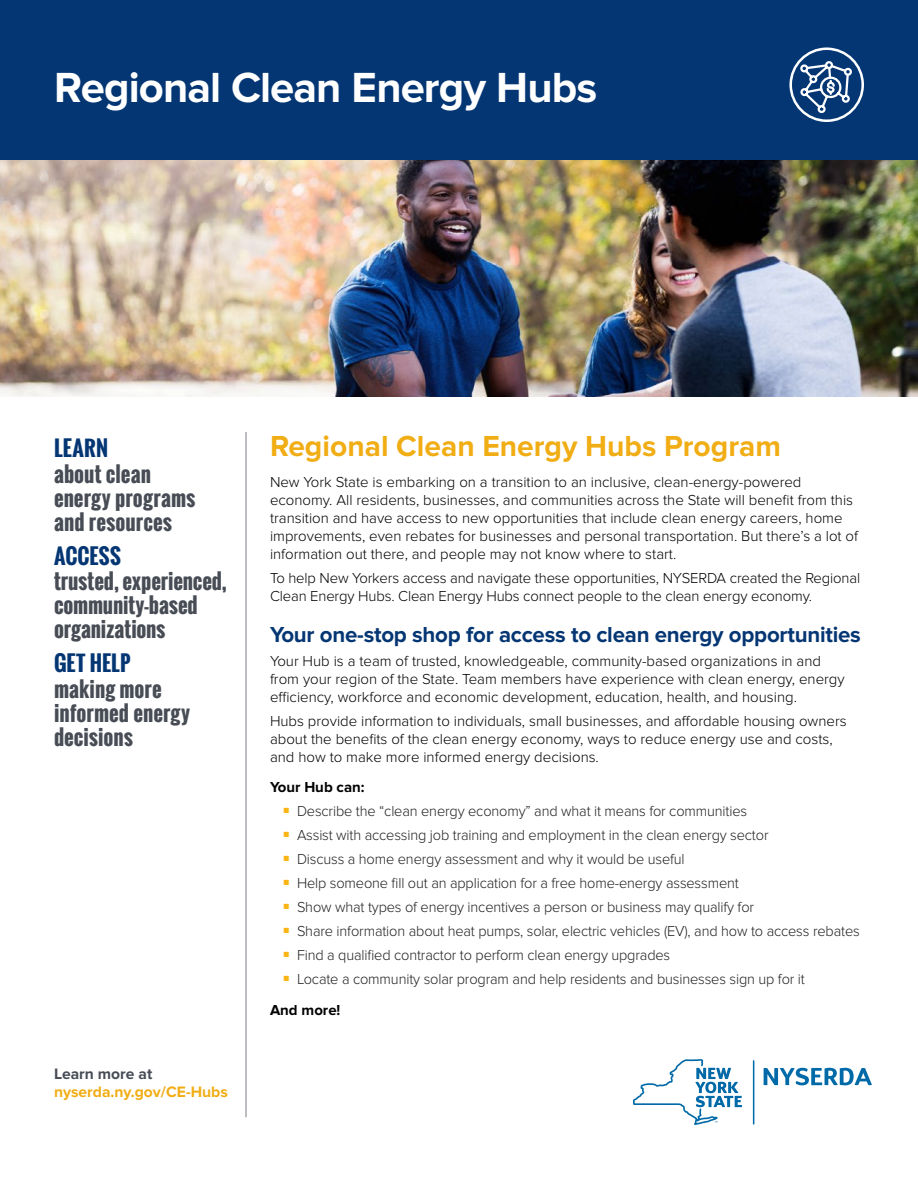
<style>
.page{position:relative;width:918px;height:1188px;background:#fff}
.page>*{position:absolute;margin:0;border:0;box-sizing:border-box;transform-origin:0 0}
.t1{font:700 43.65px "Proxima Nova";letter-spacing:-.02em;color:#fff}
.Headline{font:700 30px "Proxima Nova";color:#f1ad14}
.Sub_1_-_Match_Header_Bar_Color{font:700 22.5px "Proxima Nova";letter-spacing:-.01em;color:#043673}
.Left_Nav_2{font:700 21px/24px "Oswald";color:#474c55}
.Left_Nav_1{font:700 21px "Oswald";letter-spacing:.01em;color:#043673}
.CTA{font:700 15.6px/18px "Proxima Nova";color:#f1ad14}
.Body{font:300 15px/18px "Proxima Nova";color:#000}
.t2{font:300 15px "Proxima Nova";letter-spacing:-.01em;color:#222121}
.Sub_2{font:700 15px "Proxima Nova";color:#000}
.s1{color:#474c55}
</style>
<div class="page">
<div style="left:0;top:0;width:918px;height:160px;background:#043673"></div>
<img style="left:0;top:160px;width:918px;height:236px">
<hr style="left:246px;top:432px;width:1px;height:685px;background:#797d82">
<svg style="left:789px;top:47px;width:75px;height:75px"></svg>
<svg style="left:633px;top:1059px;width:109px;height:66px"></svg>
<svg style="left:764px;top:1068px;width:108px;height:17px"></svg>
<hr style="left:753px;top:1060px;width:1px;height:65px;background:#0069a7">
<h1 class="t1" style="left:54px;top:63px;width:545px">Regional Clean Energy Hubs</h1>
<p class="Left_Nav_1" style="left:54px;top:432px;width:56px">LEARN</p>
<p class="Left_Nav_2" style="left:54px;top:462px;width:143px">about clean energy programs and resources</p>
<p class="Left_Nav_1" style="left:54px;top:540px;width:68px">ACCESS</p>
<p class="Left_Nav_2" style="left:54px;top:569px;width:174px">trusted, experienced, community-based organizations</p>
<p class="Left_Nav_1" style="left:54px;top:648px;width:78px">GET HELP</p>
<p class="Left_Nav_2" style="left:54px;top:677px;width:138px">making more informed energy decisions</p>
<p class="CTA" style="left:54px;top:1065px;width:175px"><span class="s1">Learn more at </span>nyserda.ny.gov/CE-Hubs</p>
<h2 class="Headline" style="left:270px;top:428px;width:513px">Regional Clean Energy Hubs Program</h2>
<p class="Body" style="left:270px;top:473px;width:590px">New York State is embarking on a transition to an inclusive, clean-energy-powered economy. All residents, businesses, and communities across the State will benefit from this transition and have access to new opportunities that include clean energy careers, home improvements, even rebates for businesses and personal transportation. But there’s a lot of information out there, and people may not know where to start.</p>
<p class="Body" style="left:270px;top:569px;width:592px">To help New Yorkers access and navigate these opportunities, NYSERDA created the Regional<br>Clean Energy Hubs. Clean Energy Hubs connect people to the clean energy economy.</p>
<h3 class="Sub_1_-_Match_Header_Bar_Color" style="left:270px;top:621px;width:592px">Your one-stop shop for access to clean energy opportunities</h3>
<p class="Body" style="left:270px;top:652px;width:576px">Your Hub is a team of trusted, knowledgeable, community-based organizations in and from your region of the State. Team members have experience with clean energy, energy efficiency, workforce and economic development, education, health, and housing.</p>
<p class="Body" style="left:270px;top:712px;width:578px">Hubs provide information to individuals, small businesses, and affordable housing owners about the benefits of the clean energy economy, ways to reduce energy use and costs, and how to make more informed energy decisions.</p>
<p class="Sub_2" style="left:270px;top:778px;width:96px">Your Hub can:</p>
<p class="t2" style="left:284px;top:802px;width:465px"><sup>■</sup> Describe the “clean energy economy” and what it means for communities</p>
<p class="t2" style="left:284px;top:826px;width:487px"><sup>■</sup> Assist with accessing job training and employment in the clean energy sector</p>
<p class="t2" style="left:284px;top:850px;width:403px"><sup>■</sup> Discuss a home energy assessment and why it would be useful</p>
<p class="t2" style="left:284px;top:874px;width:457px"><sup>■</sup> Help someone fill out an application for a free home-energy assessment</p>
<p class="t2" style="left:284px;top:898px;width:472px"><sup>■</sup> Show what types of energy incentives a person or business may qualify for</p>
<p class="t2" style="left:284px;top:922px;width:578px"><sup>■</sup> Share information about heat pumps, solar, electric vehicles (EV), and how to access rebates</p>
<p class="t2" style="left:284px;top:946px;width:388px"><sup>■</sup> Find a qualified contractor to perform clean energy upgrades</p>
<p class="t2" style="left:284px;top:970px;width:523px"><sup>■</sup> Locate a community solar program and help residents and businesses sign up for it</p>
<p class="Sub_2" style="left:270px;top:1002px;width:72px">And more!</p>
</div>
